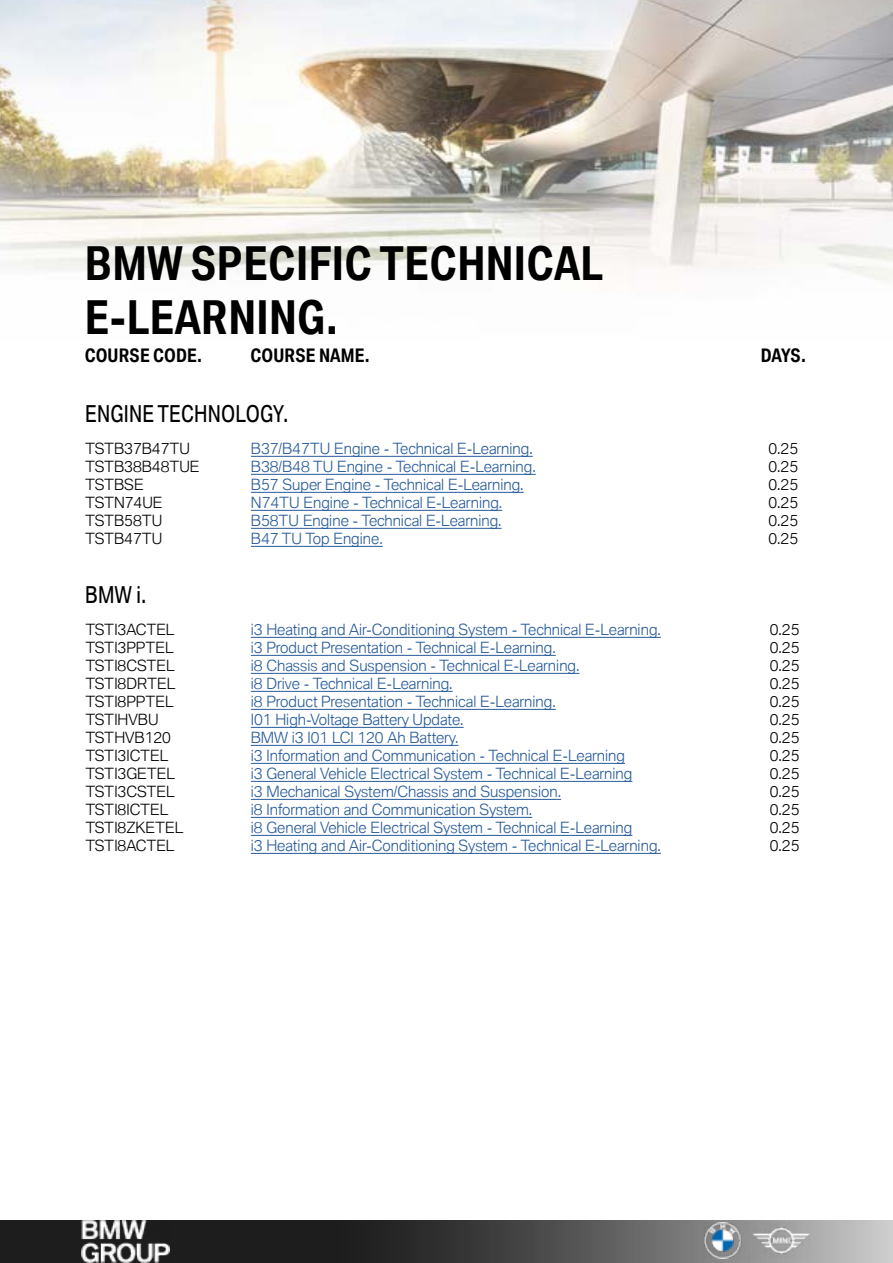
<style>
.page{position:relative;width:893px;height:1263px;background:#fff}
.page>*{position:absolute;margin:0;border:0;box-sizing:border-box;transform-origin:0 0}
.t1{font:700 45px/54px "BMW Group Condensed";color:#000}
.t2{font:22.5px "BMW Group Condensed";color:#000}
.t3{font:700 18px "BMW Group Condensed";color:#000}
.t4{font:300 15px/18px "BMW Group";color:#275b9b}
.t5{font:300 15px/18px "BMW Group";color:#000}
</style>
<div class="page">
<img style="left:0;top:0;width:893px;height:854px">
<svg style="left:0;top:1220px;width:893px;height:43px;background:#484848"></svg>
<img style="left:704px;top:1222px;width:105px;height:36px">
<img style="left:82px;top:1220px;width:87px;height:42px">
<hr style="left:251px;top:637px;width:410px;height:1px;background:#275b9b">
<hr style="left:251px;top:655px;width:305px;height:1px;background:#275b9b">
<hr style="left:251px;top:673px;width:328px;height:1px;background:#275b9b">
<hr style="left:251px;top:691px;width:202px;height:1px;background:#275b9b">
<hr style="left:251px;top:709px;width:305px;height:1px;background:#275b9b">
<hr style="left:251px;top:727px;width:213px;height:1px;background:#275b9b">
<hr style="left:251px;top:745px;width:207px;height:1px;background:#275b9b">
<hr style="left:251px;top:763px;width:374px;height:1px;background:#275b9b">
<hr style="left:251px;top:781px;width:381px;height:1px;background:#275b9b">
<hr style="left:251px;top:799px;width:310px;height:1px;background:#275b9b">
<hr style="left:251px;top:817px;width:281px;height:1px;background:#275b9b">
<hr style="left:251px;top:835px;width:381px;height:1px;background:#275b9b">
<hr style="left:251px;top:853px;width:410px;height:1px;background:#275b9b">
<hr style="left:251px;top:456px;width:282px;height:1px;background:#275b9b">
<hr style="left:251px;top:474px;width:285px;height:1px;background:#275b9b">
<hr style="left:251px;top:492px;width:273px;height:1px;background:#275b9b">
<hr style="left:251px;top:510px;width:251px;height:1px;background:#275b9b">
<hr style="left:251px;top:528px;width:251px;height:1px;background:#275b9b">
<hr style="left:251px;top:546px;width:132px;height:1px;background:#275b9b">
<h1 class="t1" style="left:85px;top:235px;width:520px">BMW SPECIFIC TECHNICAL<br>E-LEARNING.</h1>
<p class="t3" style="left:85px;top:343px;width:119px">COURSE CODE.</p>
<p class="t3" style="left:250px;top:343px;width:121px">COURSE NAME.</p>
<p class="t3" style="left:761px;top:343px;width:47px">DAYS.</p>
<h2 class="t2" style="left:85px;top:399px;width:205px">ENGINE TECHNOLOGY.</h2>
<p class="t5" style="left:85px;top:441px;width:116px">TSTB37B47TU<br>TSTB38B48TUE<br>TSTBSE<br>TSTN74UE<br>TSTB58TU<br>TSTB47TU</p>
<p class="t4" style="left:251px;top:441px;width:286px">B37/B47TU Engine - Technical E-Learning.<br>B38/B48 TU Engine - Technical E-Learning.<br>B57 Super Engine - Technical E-Learning.<br>N74TU Engine - Technical E-Learning.<br>B58TU Engine - Technical E-Learning.<br>B47 TU Top Engine.</p>
<h2 class="t2" style="left:85px;top:580px;width:63px">BMW i.</h2>
<p class="t5" style="left:85px;top:622px;width:99px">TSTI3ACTEL<br>TSTI3PPTEL<br>TSTI8CSTEL<br>TSTI8DRTEL<br>TSTI8PPTEL<br>TSTIHVBU<br>TSTHVB120<br>TSTI3ICTEL<br>TSTI3GETEL<br>TSTI3CSTEL<br>TSTI8ICTEL<br>TSTI8ZKETEL<br>TSTI8ACTEL</p>
<p class="t4" style="left:251px;top:622px;width:412px">i3 Heating and Air-Conditioning System - Technical E-Learning. i3 Product Presentation - Technical E-Learning.<br>i8 Chassis and Suspension - Technical E-Learning.<br>i8 Drive - Technical E-Learning.<br>i8 Product Presentation - Technical E-Learning.<br>I01 High-Voltage Battery Update.<br>BMW i3 I01 LCI 120 Ah Battery.<br>i3 Information and Communication - Technical E-Learning<br>i3 General Vehicle Electrical System - Technical E-Learning<br>i3 Mechanical System/Chassis and Suspension.<br>i8 Information and Communication System.<br>i8 General Vehicle Electrical System - Technical E-Learning<br>i3 Heating and Air-Conditioning System - Technical E-Learning.</p>
<p class="t5" style="left:768px;top:441px;width:31px;text-align:justify">0.25<br>0.25<br>0.25<br>0.25<br>0.25<br>0.25</p>
<p class="t5" style="left:770px;top:622px;width:31px;text-align:justify">0.25<br>0.25<br>0.25<br>0.25<br>0.25<br>0.25<br>0.25<br>0.25<br>0.25<br>0.25<br>0.25<br>0.25<br>0.25</p>
</div>
